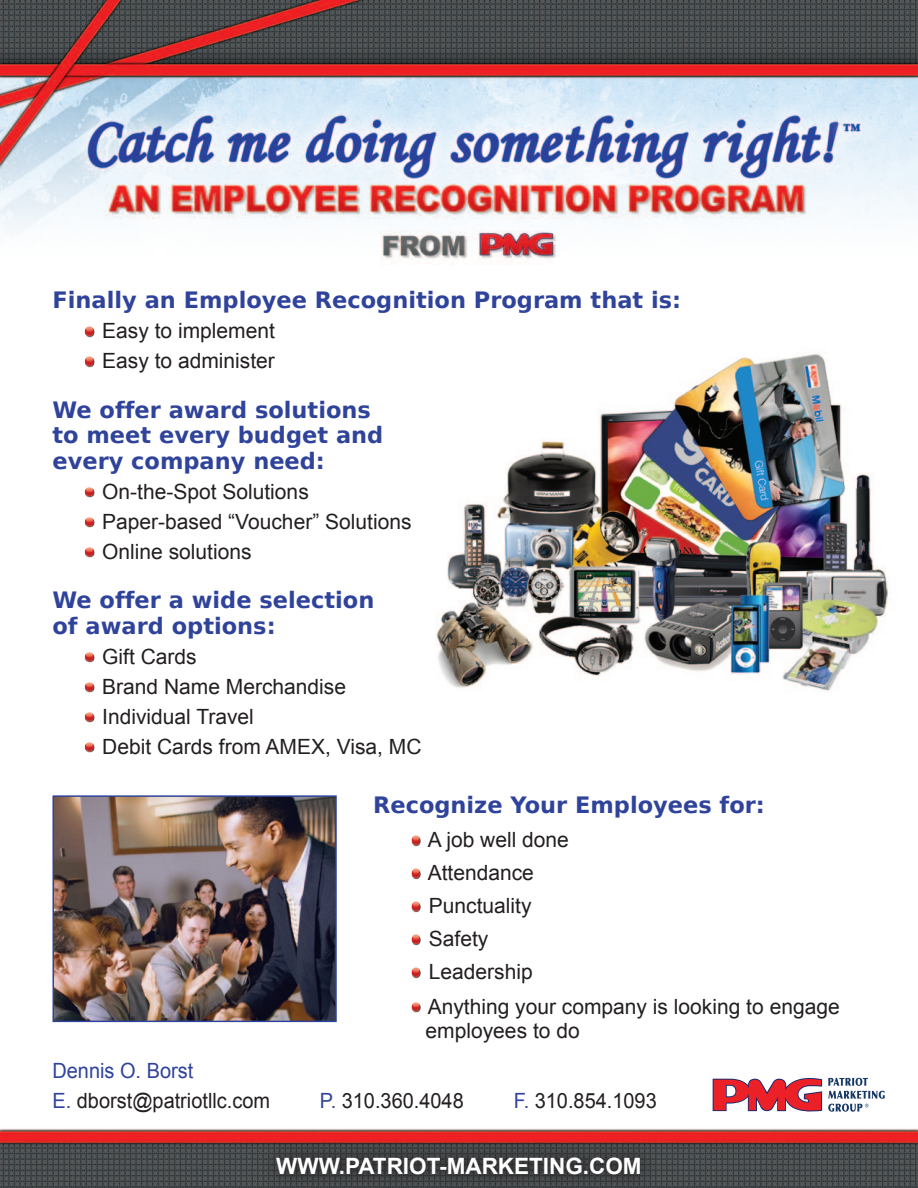
<style>
.page{position:relative;width:918px;height:1188px;background:#fff}
.page>*{position:absolute;margin:0;border:0;box-sizing:border-box;transform-origin:0 0}
.t1{font:700 22.5px "Bitstream Vera Sans";color:#2f439b}
.t2{font:700 22.5px "Arial";color:#fff}
.t3{font:21px "Arial";color:#231f20}
.t4{font:21px "Arial";color:#231f20;scale:.95 1}
.t5{font:21px "Arial";color:#2f439b;scale:.95 1}
.s1{color:#2f439b}
</style>
<div class="page">
<img style="left:0;top:0;width:918px;height:1188px">
<img style="left:426px;top:346px;width:477px;height:369px">
<img style="left:82px;top:326px;width:14px;height:12px">
<img style="left:82px;top:356px;width:14px;height:12px">
<img style="left:82px;top:486px;width:14px;height:13px">
<img style="left:82px;top:516px;width:14px;height:13px">
<img style="left:82px;top:546px;width:14px;height:13px">
<img style="left:82px;top:651px;width:14px;height:13px">
<img style="left:82px;top:681px;width:14px;height:13px">
<img style="left:82px;top:711px;width:14px;height:13px">
<img style="left:82px;top:741px;width:14px;height:13px">
<img style="left:55px;top:798px;width:279px;height:221px">
<div style="left:52px;top:795px;width:285px;height:227px;border:2px solid #2f439b"></div>
<img style="left:409px;top:835px;width:14px;height:12px">
<img style="left:409px;top:868px;width:14px;height:12px">
<img style="left:409px;top:901px;width:14px;height:12px">
<img style="left:409px;top:934px;width:14px;height:12px">
<img style="left:409px;top:967px;width:14px;height:12px">
<img style="left:409px;top:1001px;width:14px;height:13px">
<div style="left:256px;top:1137px;width:400px;height:51px;background:#231f20;opacity:.75"></div>
<svg style="left:713px;top:1076px;width:109px;height:37px"></svg>
<svg style="left:828px;top:1078px;width:57px;height:34px"></svg>
<p class="t1" style="left:52px;top:287px;width:630px">Finally an Employee Recognition Program that is:</p>
<p class="t3" style="left:102px;top:317px;width:174px">Easy to implement</p>
<p class="t3" style="left:102px;top:347px;width:174px">Easy to administer</p>
<p class="t1" style="left:52px;top:397px;width:320px">We offer award solutions</p>
<p class="t1" style="left:52px;top:422px;width:332px">to meet every budget and</p>
<p class="t1" style="left:52px;top:448px;width:274px">every company need:</p>
<p class="t3" style="left:102px;top:477px;width:208px">On-the-Spot Solutions</p>
<p class="t3" style="left:102px;top:507px;width:311px">Paper-based “Voucher” Solutions</p>
<p class="t3" style="left:102px;top:537px;width:151px">Online solutions</p>
<p class="t1" style="left:52px;top:587px;width:323px">We offer a wide selection</p>
<p class="t1" style="left:52px;top:613px;width:225px">of award options:</p>
<p class="t3" style="left:102px;top:642px;width:96px">Gift Cards</p>
<p class="t3" style="left:102px;top:672px;width:245px">Brand Name Merchandise</p>
<p class="t3" style="left:102px;top:702px;width:153px">Individual Travel</p>
<p class="t3" style="left:102px;top:732px;width:321px">Debit Cards from AMEX, Visa, MC</p>
<p class="t1" style="left:373px;top:792px;width:393px">Recognize Your Employees for:</p>
<p class="t3" style="left:428px;top:826px;width:143px">A job well done</p>
<p class="t3" style="left:428px;top:859px;width:108px">Attendance</p>
<p class="t3" style="left:429px;top:892px;width:104px">Punctuality</p>
<p class="t3" style="left:429px;top:925px;width:61px">Safety</p>
<p class="t3" style="left:429px;top:958px;width:105px">Leadership</p>
<p class="t3" style="left:428px;top:992px;width:414px">Anything your company is looking to engage</p>
<p class="t3" style="left:426px;top:1016px;width:156px">employees to do</p>
<p class="t5" style="left:52px;top:1057px;width:150px">Dennis O. Borst</p>
<p class="t4" style="left:52px;top:1087px;width:231px"><span class="s1">E.</span> dborst@patriotllc.com</p>
<p class="t4" style="left:320px;top:1087px;width:153px"><span class="s1">P.</span> 310.360.4048</p>
<p class="t4" style="left:514px;top:1087px;width:152px"><span class="s1">F.</span> 310.854.1093</p>
<p class="t2" style="left:276px;top:1151px;width:367px">WWW.PATRIOT-MARKETING.COM</p>
</div>
